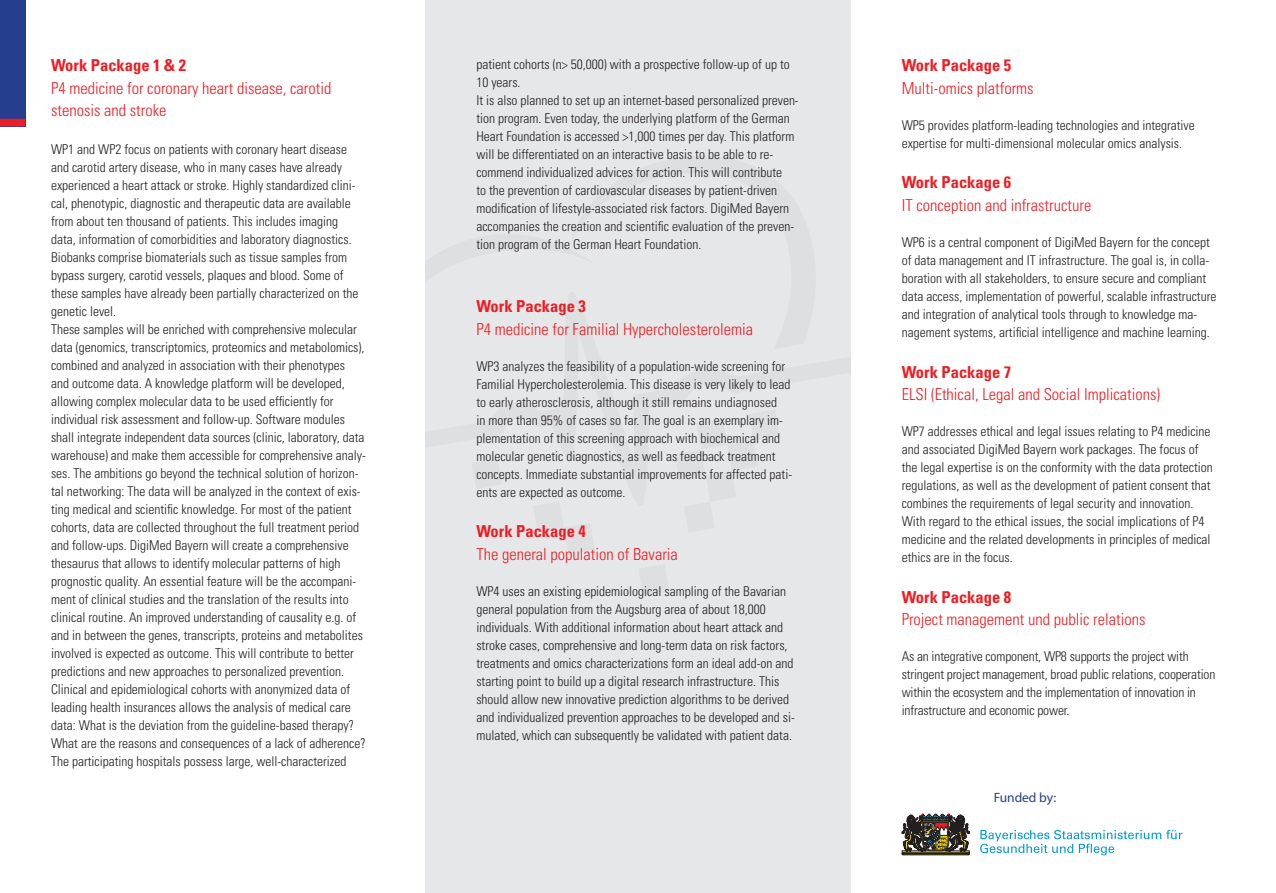
<style>
.page{position:relative;width:1276px;height:893px;background:#fff}
.page>*{position:absolute;margin:0;border:0;box-sizing:border-box;transform-origin:0 0}
.t1{font:300 condensed 16.5px/22.5px "Univers LT Std";color:#ee1d23}
.t2{font:700 condensed 16.5px "Univers LT Std";color:#ee1d23}
.t3{font:300 condensed 13.5px/18px "Univers LT Std";color:#231f20}
.t4{font:13.5px "Myriad Pro";letter-spacing:-.005em;color:#253f8e}
</style>
<div class="page">
<div style="left:425px;top:0;width:425px;height:893px;background:#e6e7e9"></div>
<div style="left:0;top:0;width:26px;height:126px;background:#253f8e"></div>
<div style="left:0;top:119px;width:26px;height:7px;background:#ee1d23"></div>
<svg style="left:980px;top:830px;width:202px;height:25px"></svg>
<svg style="left:901px;top:814px;width:69px;height:41px;background:#5f5647"></svg>
<p class="t2" style="left:51px;top:55px;width:137px">Work Package 1 &amp; 2</p>
<p class="t1" style="left:51px;top:77px;width:282px">P4 medicine for coronary heart disease, carotid stenosis and stroke</p>
<p class="t3" style="left:51px;top:141px;width:316px">WP1 and WP2 focus on patients with coronary heart disease and carotid artery disease, who in many cases have already experienced a heart attack or stroke. Highly standardized clini&shy;cal, phenotypic, diagnostic and therapeutic data are available from about ten thousand of patients. This includes imaging data, information of comorbidities and laboratory diagnostics.<br>Biobanks comprise biomaterials such as tissue samples from bypass surgery, carotid vessels, plaques and blood. Some of these samples have already been partially characterized on the genetic level.<br>These samples will be enriched with comprehensive molecular data (genomics, transcriptomics, proteomics and metabolomics), combined and analyzed in association with their phenotypes and outcome data. A knowledge platform will be developed, allowing complex molecular data to be used efficiently for individual risk assessment and follow-up. Software modules shall integrate independent data sources (clinic, laboratory, data warehouse) and make them accessible for comprehensive analy&shy;ses. The ambitions go beyond the technical solution of horizon&shy;tal networking: The data will be analyzed in the context of exis&shy;ting medical and scientific knowledge. For most of the patient cohorts, data are collected throughout the full treatment period and follow-ups. DigiMed Bayern will create a comprehensive thesaurus that allows to identify molecular patterns of high prognostic quality. An essential feature will be the accompani&shy;ment of clinical studies and the translation of the results into clinical routine. An improved understanding of causality e.g. of and in between the genes, transcripts, proteins and metabolites involved is expected as outcome. This will contribute to better predictions and new approaches to personalized prevention.<br>Clinical and epidemiological cohorts with anonymized data of leading health insurances allows the analysis of medical care data: What is the deviation from the guideline-based therapy?<br>What are the reasons and consequences of a lack of adherence?<br>The participating hospitals possess large, well-characterized</p>
<p class="t3" style="left:476px;top:55px;width:324px">patient cohorts (n&gt; 50,000) with a prospective follow-up of up to 10 years.<br>It is also planned to set up an internet-based personalized preven&shy;tion program. Even today, the underlying platform of the German Heart Foundation is accessed &gt;1,000 times per day. This platform will be differentiated on an interactive basis to be able to re&shy;commend individualized advices for action. This will contribute<br>to the prevention of cardiovascular diseases by patient-driven modification of lifestyle-associated risk factors. DigiMed Bayern accompanies the creation and scientific evaluation of the preven&shy;tion program of the German Heart Foundation.</p>
<p class="t2" style="left:476px;top:296px;width:111px">Work Package 3</p>
<p class="t1" style="left:476px;top:318px;width:278px">P4 medicine for Familial Hypercholesterolemia</p>
<p class="t3" style="left:476px;top:357px;width:317px">WP3 analyzes the feasibility of a population-wide screening for Familial Hypercholesterolemia. This disease is very likely to lead to early atherosclerosis, although it still remains undiagnosed<br>in more than 95% of cases so far. The goal is an exemplary im&shy;plementation of this screening approach with biochemical and molecular genetic diagnostics, as well as feedback treatment concepts. Immediate substantial improvements for affected pati&shy;ents are expected as outcome.</p>
<p class="t2" style="left:476px;top:521px;width:111px">Work Package 4</p>
<p class="t1" style="left:476px;top:543px;width:203px">The general population of Bavaria</p>
<p class="t3" style="left:476px;top:582px;width:320px">WP4 uses an existing epidemiological sampling of the Bavarian general population from the Augsburg area of about 18,000 individuals. With additional information about heart attack and stroke cases, comprehensive and long-term data on risk factors, treatments and omics characterizations form an ideal add-on and starting point to build up a digital research infrastructure. This should allow new innovative prediction algorithms to be derived and individualized prevention approaches to be developed and si&shy;mulated, which can subsequently be validated with patient data.</p>
<p class="t2" style="left:901px;top:55px;width:111px">Work Package 5</p>
<p class="t1" style="left:901px;top:77px;width:133px">Multi-omics platforms</p>
<p class="t3" style="left:901px;top:116px;width:295px">WP5 provides platform-leading technologies and integrative expertise for multi-dimensional molecular omics analysis.</p>
<p class="t2" style="left:901px;top:172px;width:111px">Work Package 6</p>
<p class="t1" style="left:901px;top:194px;width:191px">IT conception and infrastructure</p>
<p class="t3" style="left:901px;top:233px;width:316px">WP6 is a central component of DigiMed Bayern for the concept of data management and IT infrastructure. The goal is, in colla&shy;boration with all stakeholders, to ensure secure and compliant data access, implementation of powerful, scalable infrastructure and integration of analytical tools through to knowledge ma&shy;nagement systems, artificial intelligence and machine learning.</p>
<p class="t2" style="left:901px;top:361px;width:111px">Work Package 7</p>
<p class="t1" style="left:901px;top:383px;width:260px">ELSI (Ethical, Legal and Social Implications)</p>
<p class="t3" style="left:901px;top:422px;width:313px">WP7 addresses ethical and legal issues relating to P4 medicine and associated DigiMed Bayern work packages. The focus of the legal expertise is on the conformity with the data protection regulations, as well as the development of patient consent that combines the requirements of legal security and innovation.<br>With regard to the ethical issues, the social implications of P4 medicine and the related developments in principles of medical ethics are in the focus.</p>
<p class="t2" style="left:901px;top:586px;width:111px">Work Package 8</p>
<p class="t1" style="left:901px;top:608px;width:245px">Project management und public relations</p>
<p class="t3" style="left:901px;top:647px;width:315px">As an integrative component, WP8 supports the project with stringent project management, broad public relations, cooperation within the ecosystem and the implementation of innovation in infrastructure and economic power.</p>
<p class="t4" style="left:994px;top:789px;width:64px">Funded by:</p>
</div>
